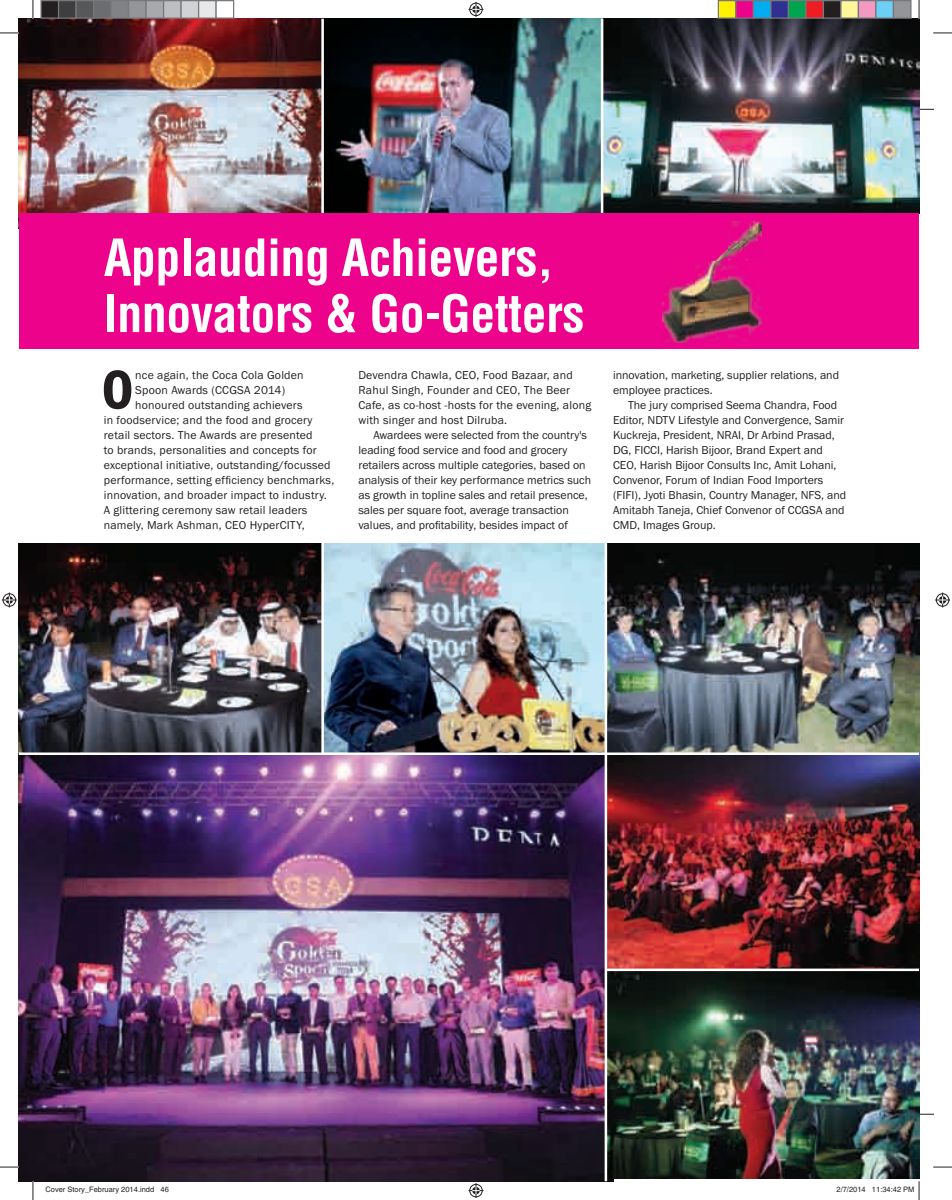
<style>
.page{position:relative;width:952px;height:1200px;background:#fff}
.page>*{position:absolute;margin:0;border:0;box-sizing:border-box;transform-origin:0 0}
.t1{font:600 condensed 56.88px "Franklin Gothic";color:#231f20}
.t2{font:700 condensed 50px/56px "Helvetica";letter-spacing:-.01em;color:#fff}
.t3{font:11.88px/15px "Franklin Gothic";color:#231f20}
.t4{font:7.5px "Helvetica";color:#231f20}
</style>
<div class="page">
<svg style="left:919px;top:1114px;width:14px;height:1px"></svg>
<svg style="left:919px;top:109px;width:14px;height:1px"></svg>
<img style="left:19px;top:544px;width:302px;height:208px">
<img style="left:324px;top:544px;width:595px;height:208px">
<img style="left:19px;top:19px;width:302px;height:195px">
<img style="left:603px;top:19px;width:316px;height:195px">
<img style="left:324px;top:19px;width:277px;height:195px">
<img style="left:19px;top:755px;width:594px;height:426px">
<div style="left:19px;top:214px;width:900px;height:135px;background:#ed028c"></div>
<img style="left:662px;top:221px;width:99px;height:122px">
<img style="left:607px;top:755px;width:312px;height:424px">
<hr style="left:604px;top:540px;width:3px;height:641px;background:#fff">
<hr style="left:606px;top:968px;width:313px;height:3px;background:#fff">
<svg style="left:0;top:32px;width:19px;height:2px"></svg>
<svg style="left:933px;top:32px;width:19px;height:2px"></svg>
<svg style="left:0;top:1166px;width:19px;height:2px"></svg>
<svg style="left:933px;top:1166px;width:19px;height:2px"></svg>
<svg style="left:32px;top:0;width:2px;height:19px"></svg>
<svg style="left:32px;top:1181px;width:2px;height:19px"></svg>
<svg style="left:918px;top:0;width:2px;height:19px"></svg>
<svg style="left:468px;top:2px;width:15px;height:15px"></svg>
<svg style="left:468px;top:1183px;width:15px;height:15px"></svg>
<svg style="left:2px;top:592px;width:15px;height:15px"></svg>
<svg style="left:935px;top:592px;width:15px;height:15px"></svg>
<div style="left:41px;top:1px;width:18px;height:17px;background:#231f20"></div>
<div style="left:40px;top:0;width:19px;height:19px;border:1px solid #76787b"></div>
<div style="left:59px;top:1px;width:17px;height:17px;background:#3e3e3f"></div>
<div style="left:58px;top:0;width:19px;height:19px;border:1px solid #76787b"></div>
<div style="left:76px;top:1px;width:18px;height:17px;background:#57585a"></div>
<div style="left:75px;top:0;width:19px;height:19px;border:1px solid #76787b"></div>
<div style="left:94px;top:1px;width:17px;height:17px;background:#6c6d70"></div>
<div style="left:93px;top:0;width:19px;height:19px;border:1px solid #76787b"></div>
<div style="left:111px;top:1px;width:18px;height:17px;background:#808285"></div>
<div style="left:110px;top:0;width:19px;height:19px;border:1px solid #76787b"></div>
<div style="left:129px;top:1px;width:17px;height:17px;background:#939598"></div>
<div style="left:128px;top:0;width:19px;height:19px;border:1px solid #76787b"></div>
<div style="left:146px;top:1px;width:18px;height:17px;background:#a8a9ad"></div>
<div style="left:145px;top:0;width:19px;height:19px;border:1px solid #76787b"></div>
<div style="left:164px;top:1px;width:17px;height:17px;background:#bdbec1"></div>
<div style="left:163px;top:0;width:19px;height:19px;border:1px solid #76787b"></div>
<div style="left:181px;top:1px;width:18px;height:17px;background:#d1d2d4"></div>
<div style="left:180px;top:0;width:19px;height:19px;border:1px solid #76787b"></div>
<div style="left:199px;top:1px;width:17px;height:17px;background:#e7e8e9"></div>
<div style="left:198px;top:0;width:19px;height:19px;border:1px solid #76787b"></div>
<div style="left:215px;top:0;width:19px;height:19px;border:1px solid #76787b"></div>
<div style="left:718px;top:1px;width:18px;height:17px;background:#fff101"></div>
<div style="left:718px;top:0;width:18px;height:19px;border:1px solid #76787b"></div>
<div style="left:736px;top:1px;width:17px;height:17px;background:#ed028c"></div>
<div style="left:735px;top:0;width:19px;height:19px;border:1px solid #76787b"></div>
<div style="left:753px;top:1px;width:18px;height:17px;background:#00aeef"></div>
<div style="left:752px;top:0;width:19px;height:19px;border:1px solid #76787b"></div>
<div style="left:771px;top:1px;width:17px;height:17px;background:#2e3092"></div>
<div style="left:770px;top:0;width:19px;height:19px;border:1px solid #76787b"></div>
<div style="left:788px;top:1px;width:18px;height:17px;background:#00a54f"></div>
<div style="left:788px;top:0;width:18px;height:19px;border:1px solid #76787b"></div>
<div style="left:806px;top:1px;width:17px;height:17px;background:#ee1d23"></div>
<div style="left:805px;top:0;width:19px;height:19px;border:1px solid #76787b"></div>
<div style="left:823px;top:1px;width:18px;height:17px;background:#231f20"></div>
<div style="left:822px;top:0;width:19px;height:19px;border:1px solid #76787b"></div>
<div style="left:841px;top:1px;width:17px;height:17px;background:#fff79a"></div>
<div style="left:840px;top:0;width:19px;height:19px;border:1px solid #76787b"></div>
<div style="left:858px;top:1px;width:18px;height:17px;background:#f499c2"></div>
<div style="left:858px;top:0;width:18px;height:19px;border:1px solid #76787b"></div>
<div style="left:876px;top:1px;width:17px;height:17px;background:#6bcff6"></div>
<div style="left:875px;top:0;width:19px;height:19px;border:1px solid #76787b"></div>
<div style="left:893px;top:1px;width:18px;height:17px;background:#939598"></div>
<div style="left:892px;top:0;width:19px;height:19px;border:1px solid #76787b"></div>
<svg style="left:918px;top:1181px;width:2px;height:19px"></svg>
<h2 class="t2" style="left:104px;top:234px;width:482px">Applauding Achievers,<br>Innovators &amp; Go-Getters</h2>
<h1 class="t1" style="left:102px;top:371px;width:33px">O</h1>
<p class="t3" style="left:135px;top:368px;width:170px">nce again, the Coca Cola Golden</p>
<p class="t3" style="left:135px;top:383px;width:151px">Spoon Awards (CCGSA 2014)</p>
<p class="t3" style="left:135px;top:398px;width:169px">honoured outstanding achievers</p>
<p class="t3" style="left:104px;top:413px;width:210px">in foodservice; and the food and grocery</p>
<p class="t3" style="left:104px;top:428px;width:210px">retail sectors. The Awards are presented</p>
<p class="t3" style="left:104px;top:443px;width:214px">to brands, personalities and concepts for</p>
<p class="t3" style="left:104px;top:458px;width:228px">exceptional initiative, outstanding/focussed</p>
<p class="t3" style="left:104px;top:473px;width:232px">performance, setting efficiency benchmarks,</p>
<p class="t3" style="left:104px;top:488px;width:225px">innovation, and broader impact to industry.</p>
<p class="t3" style="left:104px;top:503px;width:205px">A glittering ceremony saw retail leaders</p>
<p class="t3" style="left:104px;top:518px;width:202px">namely, Mark Ashman, CEO HyperCITY,</p>
<p class="t3" style="left:358px;top:368px;width:234px">Devendra Chawla, CEO, Food Bazaar, and Rahul Singh, Founder and CEO, The Beer Cafe, as co-host -hosts for the evening, along with singer and host Dilruba.</p>
<p class="t3" style="left:358px;top:428px;width:234px;text-indent:15px">Awardees were selected from the country's leading food service and food and grocery retailers across multiple categories, based on analysis of their key performance metrics such as growth in topline sales and retail presence, sales per square foot, average transaction values, and profitability, besides impact of</p>
<p class="t3" style="left:613px;top:368px;width:228px">innovation, marketing, supplier relations, and employee practices.</p>
<p class="t3" style="left:613px;top:398px;width:235px;text-indent:15px">The jury comprised Seema Chandra, Food Editor, NDTV Lifestyle and Convergence, Samir Kuckreja, President, NRAI, Dr Arbind Prasad, DG, FICCI, Harish Bijoor, Brand Expert and CEO, Harish Bijoor Consults Inc, Amit Lohani, Convenor, Forum of Indian Food Importers (FIFI), Jyoti Bhasin, Country Manager, NFS, and Amitabh Taneja, Chief Convenor of CCGSA and CMD, Images Group.</p>
<p class="t4" style="left:45px;top:1187px;width:125px">Cover Story_February 2014.indd 46</p>
<p class="t4" style="left:836px;top:1187px;width:79px">2/7/2014 11:34:42 PM</p>
</div>
